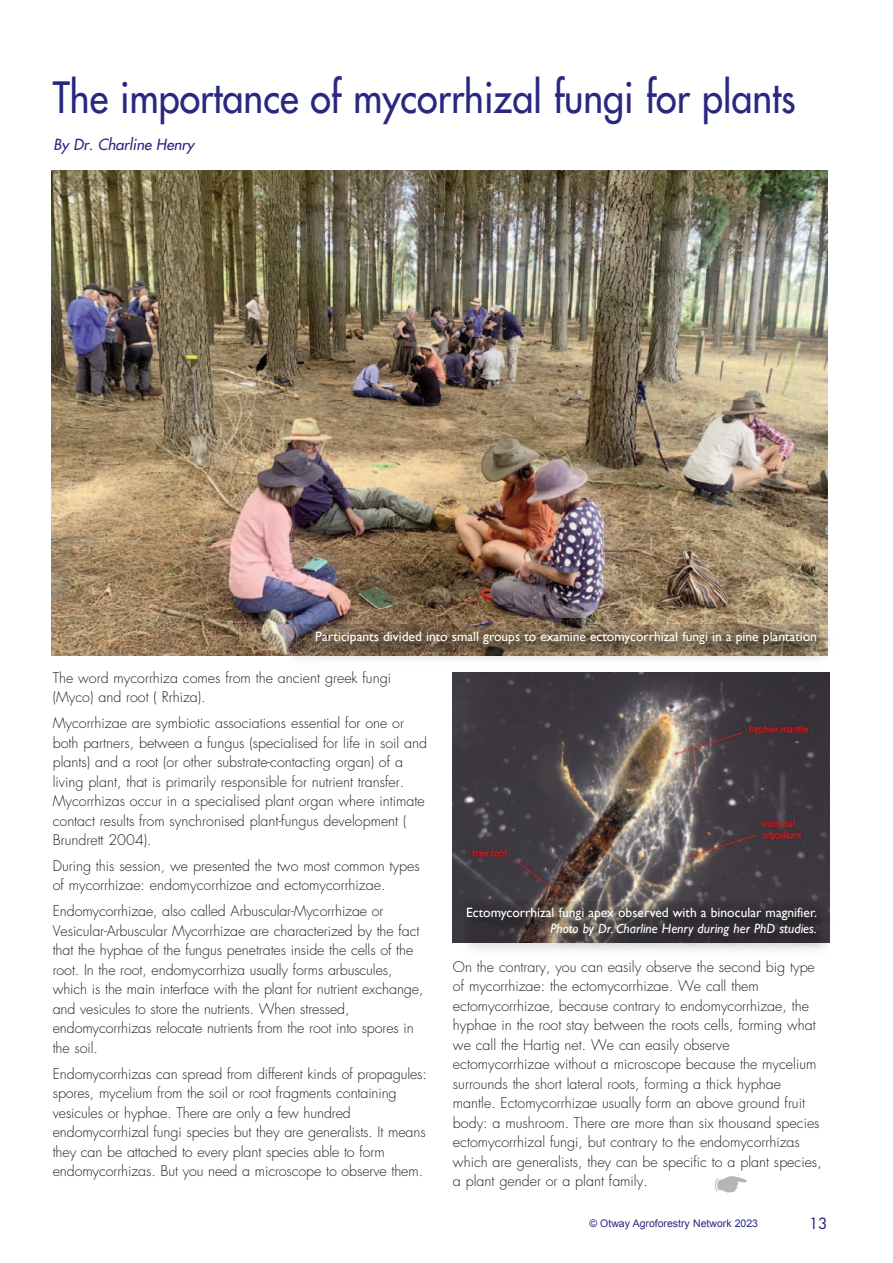
<style>
.page{position:relative;width:893px;height:1263px;background:#fff}
.page>*{position:absolute;margin:0;border:0;box-sizing:border-box;transform-origin:0 0}
.t1{font:500 42px "Futura Std";color:#292780;scale:.9 1}
.t2{font:italic 500 15px "Futura Std";color:#292780}
.t3{font:500 15px "Futura Std";color:#292780}
.t4{font:300 14.25px/19.5px "Futura Std";color:#231f20}
.t5{font:13.5px "Gill Sans";color:#fff}
.t6{font:italic 13.5px "Gill Sans";color:#fff}
.t7{font:10.5px "Arial";color:#292780}
</style>
<div class="page">
<img style="left:51px;top:170px;width:777px;height:486px">
<img style="left:277px;top:617px;width:552px;height:42px">
<div style="left:286px;top:624px;width:532px;height:27px;background:#231f20;opacity:.15"></div>
<img style="left:453px;top:672px;width:376px;height:222px">
<img style="left:452px;top:894px;width:378px;height:57px">
<div style="left:463px;top:901px;width:355px;height:41px;background:#231f20;opacity:.15"></div>
<p class="t1" style="left:53px;top:76px;width:827px">The importance of mycorrhizal fungi for plants</p>
<p class="t2" style="left:53px;top:137px;width:142px">By Dr. Charline Henry</p>
<p class="t5" style="left:315px;top:629px;width:503px">Participants divided into small groups to examine ectomycorrhizal fungi in a pine plantation</p>
<p class="t4" style="left:53px;top:669px;width:340px">The word mycorrhiza comes from the ancient greek fungi (Myco) and root ( Rrhiza).</p>
<p class="t4" style="left:53px;top:714px;width:376px">Mycorrhizae are symbiotic associations essential for one or both partners, between a fungus (specialised for life in soil and plants) and a root (or other substrate-contacting organ) of a living plant, that is primarily responsible for nutrient transfer.<br>Mycorrhizas occur in a specialised plant organ where intimate contact results from synchronised plant-fungus development ( Brundrett 2004).</p>
<p class="t4" style="left:53px;top:857px;width:368px">During this session, we presented the two most common types of mycorrhizae: endomycorrhizae and ectomycorrhizae.</p>
<p class="t4" style="left:53px;top:902px;width:372px">Endomycorrhizae, also called Arbuscular-Mycorrhizae or Vesicular-Arbuscular Mycorrhizae are characterized by the fact that the hyphae of the fungus penetrates inside the cells of the root. In the root, endomycorrhiza usually forms arbuscules, which is the main interface with the plant for nutrient exchange, and vesicules to store the nutrients. When stressed, endomycorrhizas relocate nutrients from the root into spores in the soil.</p>
<p class="t4" style="left:53px;top:1065px;width:376px">Endomycorrhizas can spread from different kinds of propagules: spores, mycelium from the soil or root fragments containing vesicules or hyphae. There are only a few hundred endomycorrhizal fungi species but they are generalists. It means they can be attached to every plant species able to form endomycorrhizas. But you need a microscope to observe them.</p>
<p class="t5" style="left:466px;top:904px;width:352px">Ectomycorrhizal fungi apex observed with a binocular magnifier.</p>
<p class="t6" style="left:550px;top:921px;width:268px">Photo by Dr. Charline Henry during her PhD studies.</p>
<p class="t4" style="left:453px;top:958px;width:370px">On the contrary, you can easily observe the second big type of mycorrhizae: the ectomycorrhizae. We call them ectomycorrhizae, because contrary to endomycorrhizae, the hyphae in the root stay between the roots cells, forming what we call the Hartig net. We can easily observe ectomycorrhizae without a microscope because the mycelium surrounds the short lateral roots, forming a thick hyphae mantle. Ectomycorrhizae usually form an above ground fruit body: a mushroom. There are more than six thousand species ectomycorrhizal fungi, but contrary to the endomycorrhizas which are generalists, they can be specific to a plant species, a plant gender or a plant family.</p>
<p class="t7" style="left:589px;top:1218px;width:170px">© Otway Agroforestry Network 2023</p>
<p class="t3" style="left:809px;top:1216px;width:19px">13</p>
</div>
